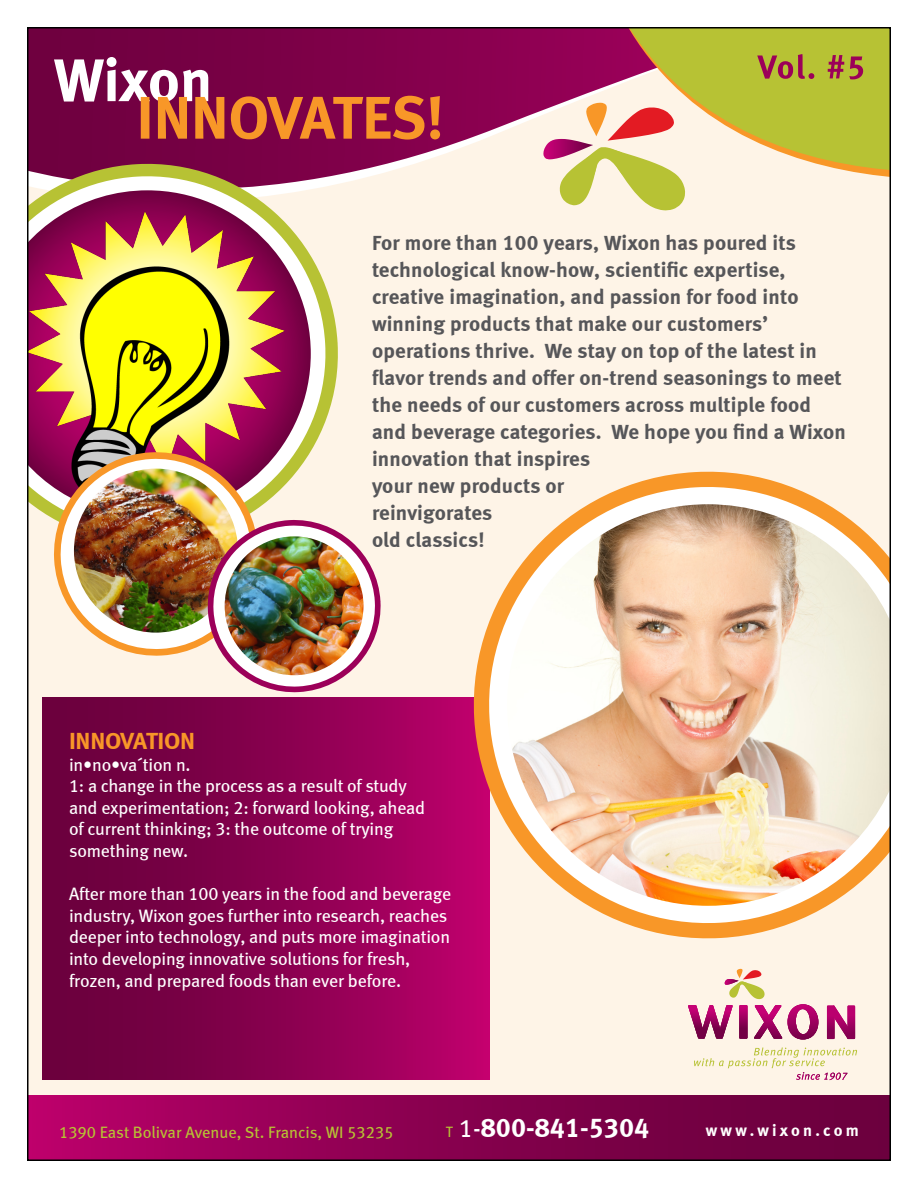
<style>
.page{position:relative;width:918px;height:1188px;background:#fef4e7}
.page>*{position:absolute;margin:0;border:0;box-sizing:border-box;transform-origin:0 0}
.t1{font:27px "Meta Bold LF";color:#fff}
.t2{font:24px "Meta Bold LF";letter-spacing:-.01em;color:#f89728}
.t3{font:21px/27px "Meta Bold LF";letter-spacing:.01em;color:#565659}
.t4{font:18px/21.6px "Meta Book LF";letter-spacing:-.01em;color:#fff}
.t5{font:16.5px "Meta Book LF";color:#b7c234}
.t6{font:16.5px "Meta Bold LF";letter-spacing:.195em;color:#fff}
.s1{font-family:"Meta Book LF";font-size:15px;color:#b7c234}
.s2{font-family:"Meta Book LF";font-size:25.5px}
</style>
<div class="page">
<div style="left:42px;top:698px;width:447px;height:382px;background:linear-gradient(to right,#5f0037,#b90069)"></div>
<svg style="left:0;top:1095px;width:918px;height:93px;background:#87004d"></svg>
<svg style="left:30px;top:30px;width:578px;height:153px;background:#972c66"></svg>
<svg style="left:608px;top:30px;width:280px;height:147px;fill:#b7c234"></svg>
<svg style="left:30px;top:161px;width:311px;height:358px"></svg>
<svg style="left:30px;top:190px;width:281px;height:327px"></svg>
<img style="left:30px;top:207px;width:281px;height:299px">
<svg style="left:725px;top:969px;width:40px;height:30px"></svg>
<svg style="left:688px;top:1005px;width:45px;height:34px"></svg>
<svg style="left:739px;top:1005px;width:8px;height:34px"></svg>
<svg style="left:754px;top:1005px;width:28px;height:34px"></svg>
<svg style="left:788px;top:1004px;width:31px;height:36px"></svg>
<svg style="left:694px;top:1047px;width:163px;height:33px"></svg>
<svg style="left:827px;top:1006px;width:28px;height:33px"></svg>
<svg style="left:54px;top:57px;width:386px;height:83px;background:#9f3650"></svg>
<svg style="left:543px;top:103px;width:142px;height:108px"></svg>
<img style="left:53px;top:451px;width:328px;height:242px">
<img style="left:225px;top:536px;width:139px;height:139px;border-radius:69px">
<svg style="left:471px;top:471px;width:356px;height:471px"></svg>
<img style="left:507px;top:504px;width:381px;height:402px">
<svg style="left:757px;top:54px;width:106px;height:25px;background:#ad8140"></svg>
<div style="left:0;top:0;width:918px;height:27px;background:#fff"></div>
<div style="left:0;top:0;width:27px;height:1188px;background:#fff"></div>
<div style="left:891px;top:0;width:27px;height:1188px;background:#fff"></div>
<div style="left:0;top:1161px;width:918px;height:27px;background:#fff"></div>
<p class="t3" style="left:372px;top:229px;width:475px">For more than 100 years, Wixon has poured its technological know-how, scientific expertise, creative imagination, and passion for food into winning products that make our customers’ operations thrive. We stay on top of the latest in flavor trends and offer on-trend seasonings to meet the needs of our customers across multiple food and beverage categories. We hope you find a Wixon innovation that inspires<br>your new products or<br>reinvigorates<br>old classics!</p>
<p class="t2" style="left:69px;top:726px;width:128px">INNOVATION</p>
<p class="t4" style="left:69px;top:753px;width:358px">in•no•va´tion n.<br>1: a change in the process as a result of study and experimentation; 2: forward looking, ahead of current thinking; 3: the outcome of trying something new.</p>
<p class="t4" style="left:69px;top:883px;width:384px">After more than 100 years in the food and beverage industry, Wixon goes further into research, reaches deeper into technology, and puts more imagination into developing innovative solutions for fresh, frozen, and prepared foods than ever before.</p>
<p class="t5" style="left:59px;top:1122px;width:336px">1390 East Bolivar Avenue, St. Francis, WI 53235</p>
<p class="t1" style="left:446px;top:1112px;width:205px"><span class="s1">T</span> <span class="s2">1-</span>800-841-5304</p>
<p class="t6" style="left:706px;top:1121px;width:155px">www.wixon.com</p>
</div>
